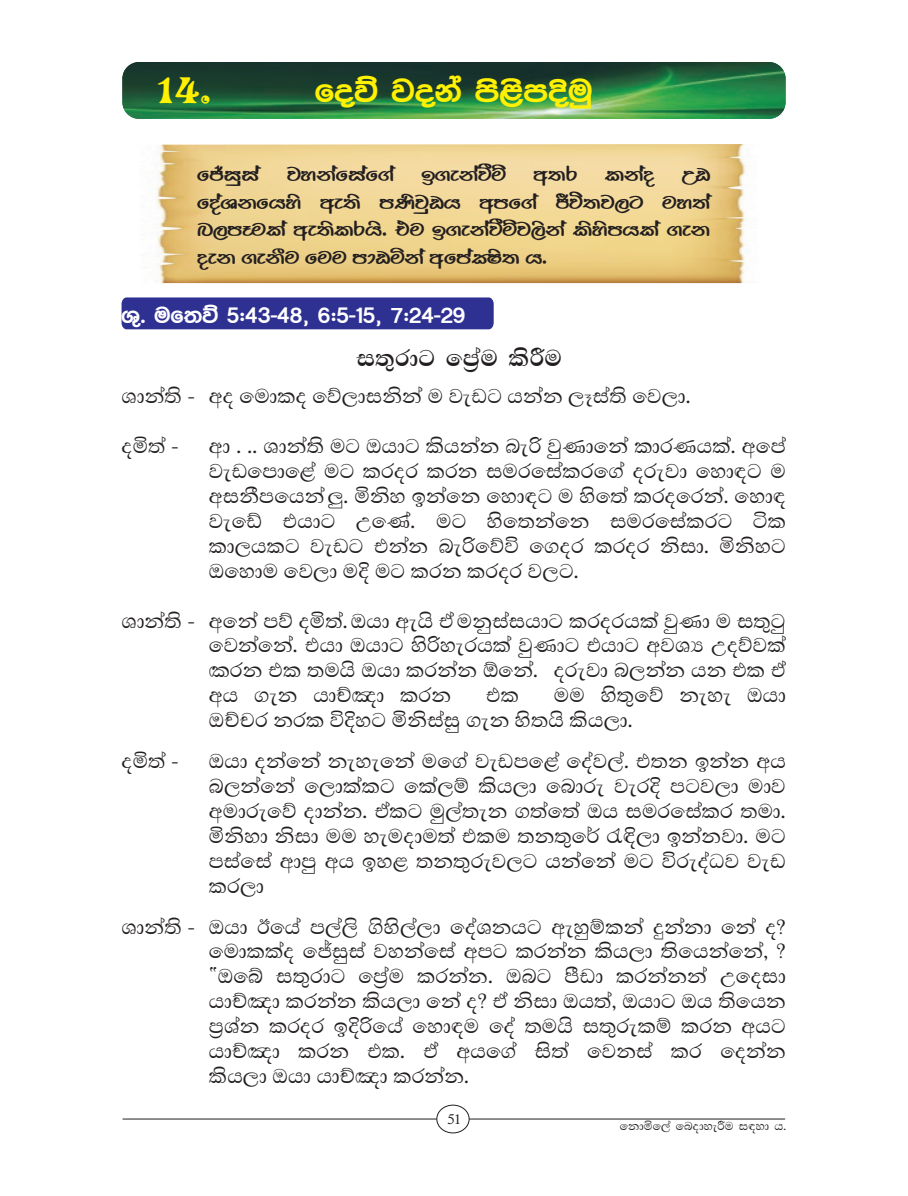
<style>
.page{position:relative;width:908px;height:1196px;background:#fff}
.page>*{position:absolute;margin:0;border:0;box-sizing:border-box;transform-origin:0 0}
.t1{font:39.9px "Freedom Extended Normal";color:#fff101}
.t2{font:35px "FM Ganganeex";color:#fff101;scale:1.04 1}
.t3{font:700 28px "FM Ababld";color:#231f20}
.t4{font:24.5px/24.8px "FM Abhayax";color:#231f20}
.t5{font:24.5px/27.7px "SARAWIPULA";color:#231f20;text-align:justify}
.t6{font:24.5px "FM Ganganeex";color:#fff}
.t7{font:17.5px "FM Abhayax";color:#231f20}
.t8{font:14px "FM Abhayax";color:#231f20}
.s1{font-family:"Frankfurter Hig D"}
</style>
<div class="page">
<div style="left:122px;top:297px;width:372px;height:32px;background:#2e3092"></div>
<img style="left:143px;top:144px;width:606px;height:139px">
<hr style="left:123px;top:1118px;width:662px;height:1px;background:#231f20">
<div style="left:436px;top:1104px;width:33px;height:29px;background:#fff;border:1px solid #231f20;border-radius:50%"></div>
<img style="left:122px;top:62px;width:663px;height:57px;border-radius:17px">
<h1 class="t1" style="left:158px;top:67px;width:53px">14<span class="s1">.</span></h1>
<h2 class="t2" style="left:315px;top:72px;width:291px">foõ joka ms&lt;smÈuq</h2>
<p class="t5" style="left:198px;top:160px;width:514px">fÊiqia jykafiaf.a b.ekaùï w;r lkao Wv foaYkfhys we;s mKsjqvh wmf.a Ôú;j,g uy;a n,mEula we;slrhs' tu b.ekaùïj,ska lsysmhla .ek oek .ekSu fuu mdvñka wfmaCIs; h'</p>
<p class="t6" style="left:122px;top:302px;width:346px">Y=' uf;õ 5(43-48" 6(5-15" 7(24-29</p>
<p class="t3" style="left:356px;top:344px;width:207px">i;=rdg fm%au lsÍu</p>
<p class="t4" style="left:122px;top:372px;width:666px;line-height:49.7px">Ydka;s- wo fudlo fõ,dikska u jevg hkak ,Eia;sfj,d'<br>oñ;a - wd ' '' Ydka;sug Thdg lshkak neß jqKdfka ldrKhla' wfma</p>
<p class="t4" style="left:209px;top:459px;width:579px;text-align:justify">jevfmdf&lt;a ug lror lrk iurfialrf.a orejd fyd|g u wikSmfhka¨' ñksy bkafk fyd|g u ysf;a lrofrka' fyd| jefâ thdg WfKa' ug ysf;kafk iurfialrg ál ld,hlg jevg tkak neßfõú f.or lror ksid' ñksyg Tfydu fj,d uÈ ug lrk lror j,g'</p>
<p class="t4" style="left:209px;top:609px;width:593px;text-indent:-87px">Ydka;s- wfka mõ oñ;a'Thd wehstaukqiaihdg lrorhla jqKd u i;=gq fjkafka' thd Thdg ysßyerhla jqKdg thdg wjYH Woõjla `lrk tl ;uhsThd lrkak ´fka' orejd n,kak hk tl ta wh .ek hdÉ[d lrk</p>
<p class="t4" style="left:209px;top:683px;width:579px;text-indent:345px">uu ys;=fõ keye Thd<br>TÉpr krl úÈyg ñksiaiq.ek ys;hslsh,d'</p>
<p class="t4" style="left:209px;top:749px;width:579px;text-align:justify;text-indent:-87px">oñ;a - Thd okafka keyefka uf.a jevmf&lt;a foaj,a' t;k bkak wh n,kafka f,dlalg fla,ï lsh,d fndre jerÈ mgj,d udj wudrefõ odkak' talg uq,a;ek .;af;a Th iurfialr ;ud' ñksyd ksid uu yeuodu;a tlu ;k;=f¾ /¢,d bkakjd' ug miafia wdmqwh by&lt; ;k;=rej,g hkafka ug úreoaOj jev lr,d</p>
<p class="t4" style="left:209px;top:914px;width:579px;text-align:justify;text-indent:-87px">Ydka;s- Thd Bfha m,a,s.sys,a,d foaYkhg weyqïlka ÿkakd fka o@ fudllao fÊiqia jykafia wmg lrkak lsh,d ;sfhkafka" @ —Tfí i;=rdg fm%au lrkak' Tng mSvd lrkakka Wfoid hdÉ[d lrkak lsh,d fka o@ ta ksid Th;a" Thdg Th ;sfhk m%Yak lror bÈßfha fyd|u foa ;uhsi;=relï lrk whg hdÉ[d lrk tl' ta whf.a is;a fjkia lr fokak lsh,d Thd hdÉ[d lrkak'</p>
<p class="t4" style="left:486px;top:683px;width:34px">tl</p>
<p class="t7" style="left:447px;top:1110px;width:15px">51</p>
<p class="t8" style="left:620px;top:1119px;width:168px">fkdñf,a fnodyeÍu i|yd h'</p>
</div>
